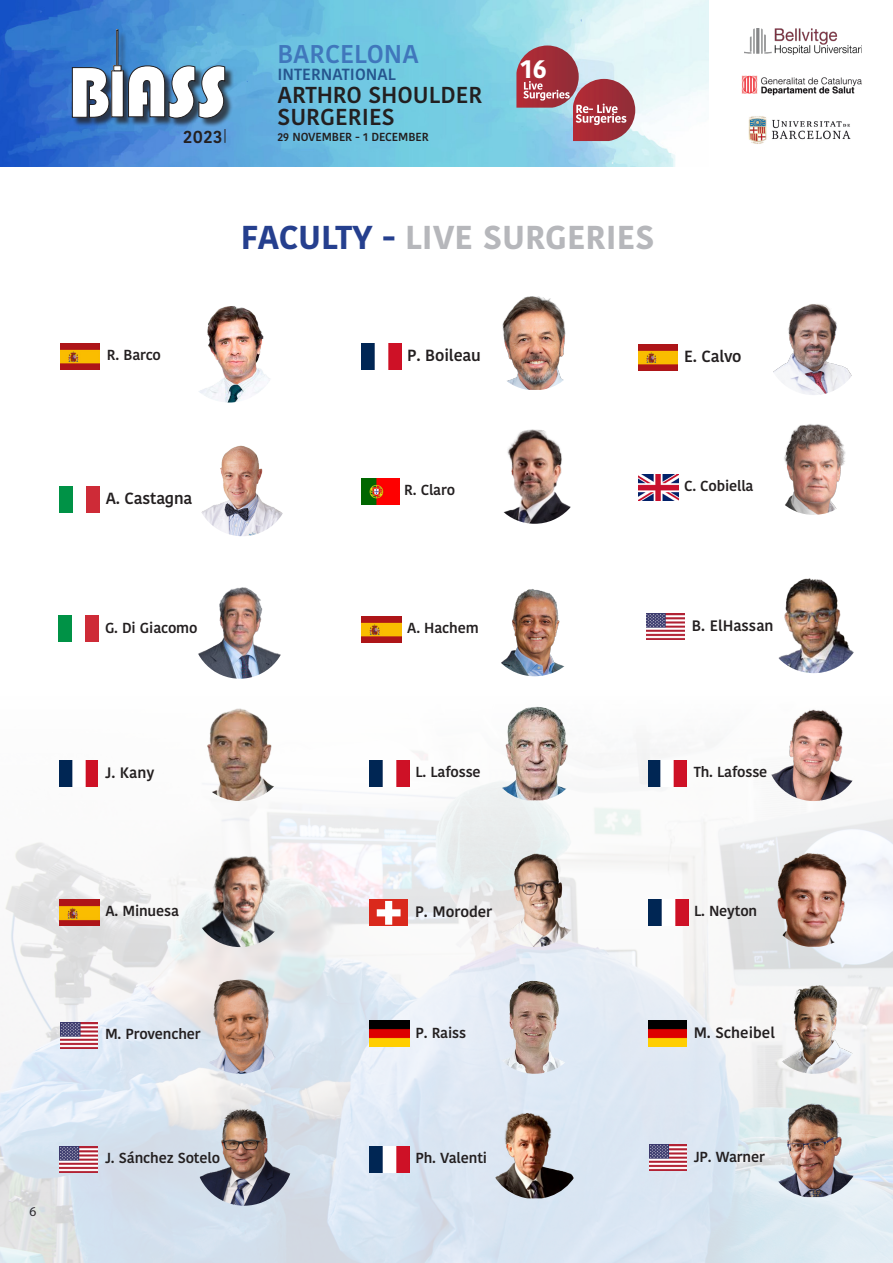
<style>
.page{position:relative;width:893px;height:1263px;background:#fff}
.page>*{position:absolute;margin:0;border:0;box-sizing:border-box;transform-origin:0 0}
.t1{font:700 33px "Kohinoor Telugu";color:#b6b7bb}
.t2{font:700 26.4px "Kohinoor Telugu";color:#fff}
.t3{font:600 25.65px "Kohinoor Telugu";color:#4077bc}
.t4{font:600 22.95px/22.4px "Kohinoor Telugu";color:#231f20}
.t5{font:600 18.3px "Kohinoor Telugu";color:#231f20}
.t6{font:600 16.05px "Kohinoor Telugu";letter-spacing:-.01em;color:#231f20}
.t7{font:600 16.05px "Kohinoor Telugu";color:#25558e}
.t8{font:600 15.15px "Kohinoor Telugu";color:#231f20}
.t9{font:600 14.55px "Kohinoor Telugu";letter-spacing:-.01em;color:#231f20}
.t10{font:13.5px "Myriad Pro";color:#231f20}
.t11{font:600 11.7px "Kohinoor Telugu";letter-spacing:-.01em;color:#231f20}
.s1{color:#253f8e}
</style>
<div class="page">
<img style="left:0;top:0;width:709px;height:167px">
<img style="left:748px;top:116px;width:103px;height:28px">
<img style="left:745px;top:29px;width:117px;height:25px">
<img style="left:741px;top:75px;width:121px;height:21px">
<div style="left:73px;top:31px;width:101px;height:96px;background:#231f20;opacity:.75"></div>
<div style="left:117px;top:30px;width:1px;height:42px;border:1px solid #231f20"></div>
<svg style="left:72px;top:66px;width:49px;height:51px"></svg>
<div style="left:170px;top:67px;width:34px;height:60px;background:#231f20;opacity:.75"></div>
<div style="left:200px;top:67px;width:34px;height:60px;background:#231f20;opacity:.75"></div>
<svg style="left:128px;top:66px;width:97px;height:52px"></svg>
<svg style="left:225px;top:129px;width:1px;height:14px"></svg>
<svg style="left:516px;top:45px;width:119px;height:96px;background:#b08590"></svg>
<img style="left:0;top:706px;width:893px;height:557px">
<img style="left:370px;top:760px;width:40px;height:26px">
<img style="left:487px;top:707px;width:95px;height:93px">
<img style="left:60px;top:760px;width:38px;height:26px">
<img style="left:194px;top:707px;width:85px;height:94px">
<img style="left:648px;top:760px;width:38px;height:26px">
<img style="left:766px;top:707px;width:95px;height:94px;border-radius:47px">
<img style="left:370px;top:1146px;width:40px;height:26px">
<img style="left:487px;top:1104px;width:95px;height:94px">
<img style="left:649px;top:1145px;width:37px;height:26px">
<img style="left:766px;top:1103px;width:95px;height:94px">
<div style="left:370px;top:900px;width:38px;height:26px;background:#da291c"></div>
<svg style="left:377px;top:901px;width:24px;height:24px"></svg>
<img style="left:487px;top:853px;width:95px;height:94px;border-radius:47px">
<img style="left:60px;top:900px;width:40px;height:26px">
<img style="left:192px;top:853px;width:95px;height:94px;border-radius:47px">
<img style="left:648px;top:900px;width:40px;height:26px">
<img style="left:766px;top:853px;width:95px;height:94px">
<img style="left:370px;top:1021px;width:40px;height:26px">
<img style="left:487px;top:979px;width:95px;height:95px;border-radius:47px">
<img style="left:648px;top:1021px;width:38px;height:26px">
<img style="left:766px;top:979px;width:95px;height:95px;border-radius:47px">
<img style="left:61px;top:1022px;width:37px;height:26px">
<img style="left:192px;top:979px;width:95px;height:95px;border-radius:47px">
<img style="left:60px;top:343px;width:39px;height:26px">
<img style="left:180px;top:304px;width:98px;height:98px;border-radius:49px">
<img style="left:646px;top:614px;width:38px;height:26px">
<img style="left:765px;top:575px;width:98px;height:98px;border-radius:49px">
<img style="left:362px;top:617px;width:39px;height:26px">
<img style="left:501px;top:589px;width:64px;height:87px">
<img style="left:60px;top:1146px;width:38px;height:26px">
<img style="left:195px;top:1107px;width:98px;height:99px;border-radius:49px">
<img style="left:639px;top:344px;width:39px;height:26px">
<img style="left:766px;top:301px;width:95px;height:94px;border-radius:47px">
<img style="left:361px;top:343px;width:40px;height:26px">
<img style="left:502px;top:296px;width:64px;height:94px">
<img style="left:638px;top:474px;width:40px;height:26px">
<img style="left:784px;top:424px;width:62px;height:91px">
<img style="left:361px;top:478px;width:38px;height:26px">
<img style="left:487px;top:429px;width:95px;height:95px;border-radius:47px">
<div style="left:60px;top:486px;width:40px;height:26px;background:#009246"></div>
<div style="left:73px;top:486px;width:27px;height:26px;background:#fff"></div>
<div style="left:87px;top:486px;width:13px;height:26px;background:#ce2b37"></div>
<img style="left:195px;top:442px;width:95px;height:94px;border-radius:47px">
<img style="left:192px;top:584px;width:95px;height:95px;border-radius:47px">
<div style="left:59px;top:615px;width:40px;height:26px;background:#009246"></div>
<div style="left:72px;top:615px;width:27px;height:26px;background:#fff"></div>
<div style="left:86px;top:615px;width:13px;height:26px;background:#ce2b37"></div>
<p class="t10" style="left:29px;top:1203px;width:8px">6</p>
<h3 class="t3" style="left:278px;top:39px;width:143px">BARCELONA</h3>
<p class="t7" style="left:278px;top:65px;width:120px">INTERNATIONAL</p>
<h3 class="t4" style="left:278px;top:84px;width:206px">ARTHRO SHOULDER<br>SURGERIES</h3>
<p class="t5" style="left:183px;top:126px;width:41px">2023</p>
<p class="t11" style="left:278px;top:130px;width:153px">29 NOVEMBER - 1 DECEMBER</p>
<h2 class="t2" style="left:520px;top:53px;width:28px">16</h2>
<p class="t9" style="left:107px;top:346px;width:56px">R. Barco</p>
<p class="t1" style="left:241px;top:219px;width:415px"><span class="s1">FACULTY -</span> LIVE SURGERIES</p>
<p class="t6" style="left:407px;top:346px;width:75px">P. Boileau</p>
<p class="t6" style="left:684px;top:347px;width:59px">E. Calvo</p>
<p class="t6" style="left:106px;top:489px;width:88px">A. Castagna</p>
<p class="t9" style="left:105px;top:620px;width:94px">G. Di Giacomo</p>
<p class="t9" style="left:404px;top:481px;width:52px">R. Claro</p>
<p class="t9" style="left:684px;top:477px;width:71px">C. Cobiella</p>
<p class="t9" style="left:407px;top:620px;width:73px">A. Hachem</p>
<p class="t8" style="left:692px;top:617px;width:83px">B. ElHassan</p>
<p class="t8" style="left:105px;top:763px;width:51px">J. Kany</p>
<p class="t9" style="left:415px;top:763px;width:67px">L. Lafosse</p>
<p class="t9" style="left:694px;top:763px;width:75px">Th. Lafosse</p>
<p class="t9" style="left:105px;top:903px;width:75px">A. Minuesa</p>
<p class="t8" style="left:415px;top:903px;width:79px">P. Moroder</p>
<p class="t9" style="left:694px;top:903px;width:65px">L. Neyton</p>
<p class="t9" style="left:105px;top:1025px;width:97px">M. Provencher</p>
<p class="t9" style="left:415px;top:1024px;width:52px">P. Raiss</p>
<p class="t8" style="left:694px;top:1024px;width:83px">M. Scheibel</p>
<p class="t9" style="left:105px;top:1149px;width:117px">J. Sánchez Sotelo</p>
<p class="t9" style="left:415px;top:1149px;width:73px">Ph. Valenti</p>
<p class="t9" style="left:694px;top:1148px;width:73px">JP. Warner</p>
</div>
